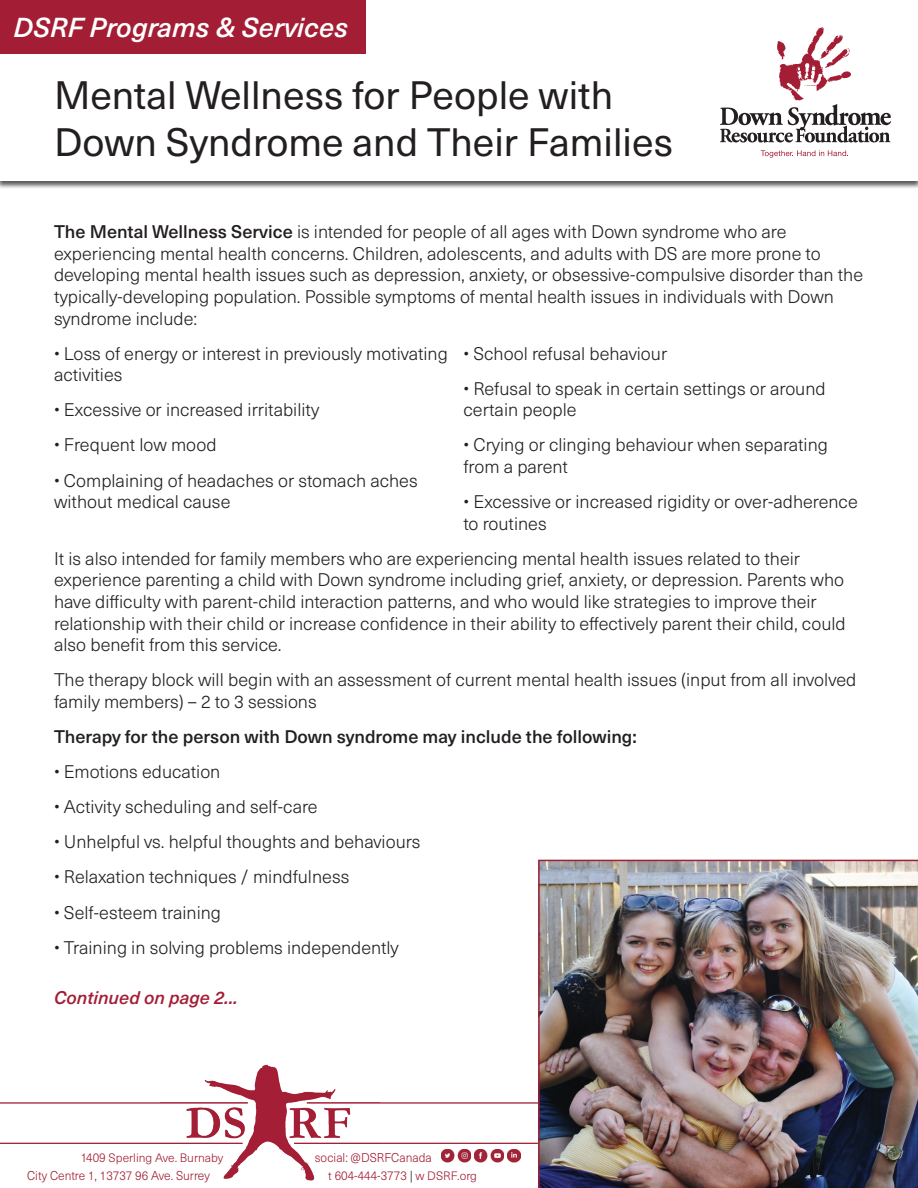
<style>
.page{position:relative;width:918px;height:1188px;background:#fff}
.page>*{position:absolute;margin:0;border:0;box-sizing:border-box;transform-origin:0 0}
.t1{font:39px/46.8px "Neue Haas Unica W1 G";color:#231f20}
.t2{font:italic 500 27px "Neue Haas Unica W1 G";color:#fff}
.t3{font:300 18px/21.6px "Neue Haas Unica W1 G";color:#231f20}
.t4{font:500 18px "Neue Haas Unica W1 G";color:#231f20}
.t5{font:italic 500 18px "Neue Haas Unica W1 G";color:#a31e35}
.t6{font:300 12.6px/18.6px "Neue Haas Unica W1 G";color:#a31e35;scale:.95 1}
.t7{font:300 12px "Neue Haas Unica W1 G";color:#a31e35}
.s1{font-weight:500}
.s2{font-size:12.6px}
.s3{font-size:12px}
.s4{color:#231f20}
</style>
<div class="page">
<div style="left:0;top:0;width:918px;height:189px;background:#231f20;opacity:.75"></div>
<div style="left:0;top:0;width:918px;height:181px;background:#fff"></div>
<div style="left:0;top:0;width:366px;height:54px;background:#a31e35"></div>
<svg style="left:761px;top:150px;width:87px;height:8px"></svg>
<svg style="left:720px;top:27px;width:171px;height:116px"></svg>
<img style="left:161px;top:1064px;width:219px;height:117px">
<hr style="left:307px;top:1102px;width:232px;height:2px;background:#a31e35">
<hr style="left:0;top:1102px;width:248px;height:2px;background:#a31e35">
<hr style="left:294px;top:1143px;width:244px;height:1px;background:#a31e35">
<hr style="left:0;top:1143px;width:243px;height:1px;background:#a31e35">
<img style="left:538px;top:860px;width:380px;height:328px">
<svg style="left:441px;top:1149px;width:80px;height:13px"></svg>
<h2 class="t2" style="left:14px;top:7px;width:336px">DSRF Programs &amp; Services</h2>
<h1 class="t1" style="left:54px;top:70px;width:620px">Mental Wellness for People with<br>Down Syndrome and Their Families</h1>
<p class="t3" style="left:54px;top:220px;width:811px"><span class="s1">The Mental Wellness Service</span> is intended for people of all ages with Down syndrome who are experiencing mental health concerns. Children, adolescents, and adults with DS are more prone to developing mental health issues such as depression, anxiety, or obsessive-compulsive disorder than the typically-developing population. Possible symptoms of mental health issues in individuals with Down syndrome include:</p>
<p class="t3" style="left:54px;top:342px;width:395px">• Loss of energy or interest in previously motivating activities</p>
<p class="t3" style="left:54px;top:398px;width:267px">• Excessive or increased irritability</p>
<p class="t3" style="left:54px;top:433px;width:164px">• Frequent low mood</p>
<p class="t3" style="left:54px;top:468px;width:365px">• Complaining of headaches or stomach aches without medical cause</p>
<p class="t3" style="left:464px;top:342px;width:205px">• School refusal behaviour</p>
<p class="t3" style="left:464px;top:377px;width:364px">• Refusal to speak in certain settings or around certain people</p>
<p class="t3" style="left:464px;top:433px;width:366px">• Crying or clinging behaviour when separating from a parent</p>
<p class="t3" style="left:464px;top:490px;width:396px">• Excessive or increased rigidity or over-adherence to routines</p>
<p class="t3" style="left:54px;top:547px;width:793px">It is also intended for family members who are experiencing mental health issues related to their experience parenting a child with Down syndrome including grief, anxiety, or depression. Parents who have difficulty with parent-child interaction patterns, and who would like strategies to improve their relationship with their child or increase confidence in their ability to effectively parent their child, could also benefit from this service.</p>
<p class="t3" style="left:54px;top:668px;width:804px">The therapy block will begin with an assessment of current mental health issues (input from all involved family members) – 2 to 3 sessions</p>
<p class="t4" style="left:54px;top:723px;width:584px">Therapy for the person with Down syndrome may include the following:</p>
<p class="t3" style="left:54px;top:760px;width:168px">• Emotions education</p>
<p class="t3" style="left:54px;top:795px;width:265px">• Activity scheduling and self-care</p>
<p class="t3" style="left:54px;top:830px;width:368px">• Unhelpful vs. helpful thoughts and behaviours</p>
<p class="t3" style="left:54px;top:865px;width:297px">• Relaxation techniques / mindfulness</p>
<p class="t3" style="left:54px;top:900px;width:169px">• Self-esteem training</p>
<p class="t3" style="left:54px;top:936px;width:346px">• Training in solving problems independently</p>
<p class="t5" style="left:54px;top:984px;width:185px">Continued on page 2...</p>
<p class="t7" style="left:81px;top:1149px;width:144px"><span class="s2">1409</span> Sperling Ave. Burnaby</p>
<p class="t6" style="left:27px;top:1166px;width:194px">City Centre 1, 13737 96 Ave. Surrey</p>
<p class="t6" style="left:328px;top:1147px;width:158px;text-indent:-13px">social: @DSRFCanada<br><span class="s3">t</span> 604-444-3773 <span class="s4">|</span> <span class="s3">w DSRF.org</span></p>
</div>
